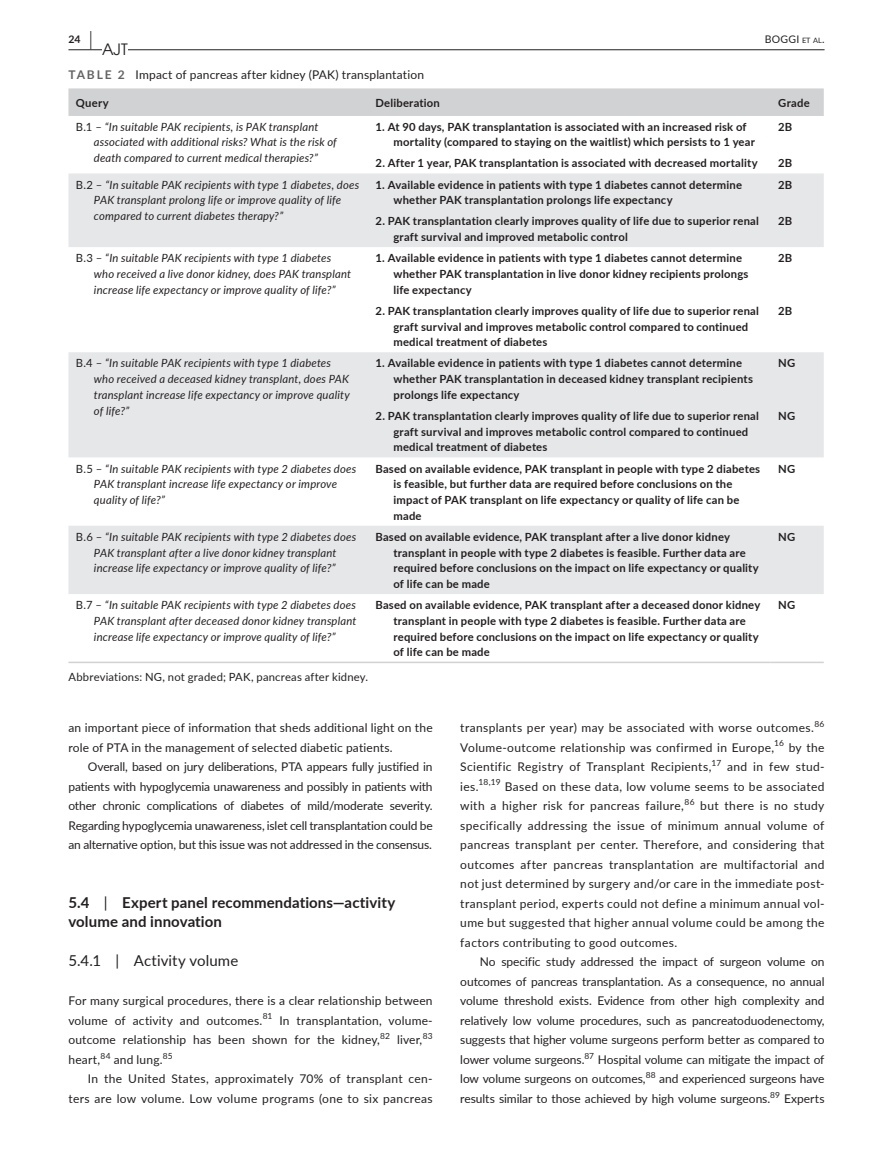
<style>
.page{position:relative;width:893px;height:1174px;background:#fff}
.page>*{position:absolute;margin:0;border:0;box-sizing:border-box;transform-origin:0 0}
.t1{font:15.6px "Avant Garde";color:#231f20}
.t2{font:700 15px/19.5px "Lato";letter-spacing:.01em;color:#231f20}
.t3{font:15px "Lato";letter-spacing:.005em;color:#231f20}
.t4{font:12px/19.5px "Lato";letter-spacing:.02em;color:#231f20;text-align:justify}
.t5{font:700 11.25px/15.8px "Lato";letter-spacing:.02em;color:#231f20}
.t6{font:italic 11.25px/15.8px "Lato";letter-spacing:.015em;color:#231f20}
.t7{font:11.25px "Lato";letter-spacing:.02em;color:#231f20}
.t8{font:10.5px "Lato";letter-spacing:.02em;color:#231f20}
.t9{font:700 10.5px "Lato";color:#231f20}
.t10{font:8.4px "Lato";letter-spacing:.01em;color:#231f20}
.s1{font-size:19.5px}
.s2{font-size:7.35px}
.s3{font-weight:700;color:#636366}
.s4{font-style:normal}
.s5{font-weight:400}
</style>
<div class="page">
<hr style="left:68px;top:49px;width:756px;height:1px;background:#231f20">
<div style="left:102px;top:41px;width:26px;height:17px;background:#fff"></div>
<div style="left:68px;top:88px;width:756px;height:28px;background:#d1d2d4"></div>
<svg style="left:68px;top:173px;width:756px;height:421px;fill:#e6e7e9"></svg>
<hr style="left:68px;top:661px;width:300px;height:2px;background:#d1d2d4">
<hr style="left:368px;top:661px;width:403px;height:2px;background:#d1d2d4">
<hr style="left:771px;top:661px;width:53px;height:2px;background:#d1d2d4">
<p class="t9" style="left:68px;top:31px;width:25px">24 <span class="s1">|</span></p>
<h1 class="t1" style="left:102px;top:40px;width:27px">AJT</h1>
<p class="t8" style="left:765px;top:31px;width:61px">BOGGI <span class="s2">et al</span>.</p>
<p class="t4" style="left:68px;top:64px;width:357px"><span class="s3">TABLE 2</span> Impact of pancreas after kidney (PAK) transplantation</p>
<p class="t5" style="left:76px;top:94px;width:34px">Query</p>
<p class="t5" style="left:375px;top:94px;width:66px">Deliberation</p>
<p class="t5" style="left:778px;top:94px;width:33px">Grade</p>
<p class="t6" style="left:94px;top:118px;width:244px;text-indent:-18px"><span class="s4">B.1 –</span> “In suitable PAK recipients, is PAK transplant associated with additional risks? What is the risk of death compared to current medical therapies?”</p>
<p class="t5" style="left:393px;top:118px;width:363px;text-indent:-18px">1. At 90 days, PAK transplantation is associated with an increased risk of mortality (compared to staying on the waitlist) which persists to 1 year</p>
<p class="t5" style="left:778px;top:118px;width:16px">2B</p>
<p class="t5" style="left:375px;top:155px;width:384px">2. After 1 year, PAK transplantation is associated with decreased mortality</p>
<p class="t5" style="left:778px;top:155px;width:16px">2B</p>
<p class="t6" style="left:94px;top:176px;width:267px;text-indent:-18px"><span class="s4">B.2 –</span> “In suitable PAK recipients with type 1 diabetes, does<br>PAK transplant prolong life or improve quality of life compared to current diabetes therapy?”</p>
<p class="t5" style="left:393px;top:176px;width:350px;text-indent:-18px">1. Available evidence in patients with type 1 diabetes cannot determine whether PAK transplantation prolongs life expectancy</p>
<p class="t5" style="left:778px;top:176px;width:16px">2B</p>
<p class="t5" style="left:393px;top:213px;width:367px;text-indent:-18px">2. PAK transplantation clearly improves quality of life due to superior renal graft survival and improved metabolic control</p>
<p class="t5" style="left:778px;top:213px;width:16px">2B</p>
<p class="t6" style="left:94px;top:250px;width:259px;text-indent:-18px"><span class="s4">B.3 –</span> “In suitable PAK recipients with type 1 diabetes who received a live donor kidney, does PAK transplant increase life expectancy or improve quality of life?”</p>
<p class="t5" style="left:393px;top:250px;width:357px;text-indent:-18px">1. Available evidence in patients with type 1 diabetes cannot determine whether PAK transplantation in live donor kidney recipients prolongs life expectancy</p>
<p class="t5" style="left:778px;top:250px;width:16px">2B</p>
<p class="t5" style="left:393px;top:302px;width:367px;text-indent:-18px">2. PAK transplantation clearly improves quality of life due to superior renal graft survival and improves metabolic control compared to continued medical treatment of diabetes</p>
<p class="t5" style="left:778px;top:302px;width:16px">2B</p>
<p class="t6" style="left:94px;top:355px;width:257px;text-indent:-18px"><span class="s4">B.4 –</span> “In suitable PAK recipients with type 1 diabetes who received a deceased kidney transplant, does PAK transplant increase life expectancy or improve quality of life?”</p>
<p class="t5" style="left:393px;top:355px;width:361px;text-indent:-18px">1. Available evidence in patients with type 1 diabetes cannot determine whether PAK transplantation in deceased kidney transplant recipients prolongs life expectancy</p>
<p class="t5" style="left:778px;top:355px;width:19px">NG</p>
<p class="t5" style="left:393px;top:407px;width:367px;text-indent:-18px">2. PAK transplantation clearly improves quality of life due to superior renal graft survival and improves metabolic control compared to continued medical treatment of diabetes</p>
<p class="t5" style="left:778px;top:407px;width:19px">NG</p>
<p class="t6" style="left:94px;top:460px;width:264px;text-indent:-18px"><span class="s4">B.5 –</span> “In suitable PAK recipients with type 2 diabetes does<br>PAK transplant increase life expectancy or improve quality of life?”</p>
<p class="t5" style="left:393px;top:460px;width:368px;text-indent:-18px">Based on available evidence, PAK transplant in people with type 2 diabetes is feasible, but further data are required before conclusions on the impact of PAK transplant on life expectancy or quality of life can be made</p>
<p class="t5" style="left:778px;top:460px;width:19px">NG</p>
<p class="t6" style="left:76px;top:528px;width:282px;text-align:center"><span class="s4">B.6 –</span> “In suitable PAK recipients with type 2 diabetes does<br>PAK transplant after a live donor kidney transplant increase life expectancy or improve quality of life?”</p>
<p class="t5" style="left:393px;top:528px;width:367px;text-indent:-18px">Based on available evidence, PAK transplant after a live donor kidney transplant in people with type 2 diabetes is feasible. Further data are required before conclusions on the impact on life expectancy or quality of life can be made</p>
<p class="t5" style="left:778px;top:528px;width:19px">NG</p>
<p class="t6" style="left:94px;top:597px;width:264px;text-align:justify;text-indent:-18px"><span class="s4">B.7 –</span> “In suitable PAK recipients with type 2 diabetes does PAK transplant after deceased donor kidney transplant increase life expectancy or improve quality of life?”</p>
<p class="t5" style="left:393px;top:596px;width:368px;text-indent:-18px">Based on available evidence, PAK transplant after a deceased donor kidney transplant in people with type 2 diabetes is feasible. Further data are required before conclusions on the impact on life expectancy or quality of life can be made</p>
<p class="t5" style="left:778px;top:596px;width:19px">NG</p>
<p class="t7" style="left:68px;top:669px;width:301px">Abbreviations: NG, not graded; PAK, pancreas after kidney.</p>
<p class="t4" style="left:68px;top:717px;width:366px">an important piece of information that sheds additional light on the role of PTA in the management of selected diabetic patients.</p>
<p class="t4" style="left:68px;top:756px;width:366px;text-indent:20px">Overall, based on jury deliberations, PTA appears fully justified in patients with hypoglycemia unawareness and possibly in patients with other chronic complications of diabetes of mild/moderate severity.<br>Regarding hypoglycemia unawareness, islet cell transplantation could be an alternative option, but this issue was not addressed in the consensus.</p>
<p class="t2" style="left:68px;top:892px;width:328px">5.4 <span class="s5">|</span> Expert panel recommendations—activity volume and innovation</p>
<p class="t3" style="left:68px;top:950px;width:171px">5.4.1 | Activity volume</p>
<p class="t4" style="left:68px;top:990px;width:366px">For many surgical procedures, there is a clear relationship between volume of activity and outcomes.<sup>81</sup> In transplantation, volume&shy;outcome relationship has been shown for the kidney,<sup>82</sup> liver,<sup>83 </sup>heart,<sup>84</sup> and lung.<sup>85</sup></p>
<p class="t4" style="left:68px;top:1068px;width:366px;text-align:right">In the United States, approximately 70% of transplant cen&shy;ters are low volume. Low volume programs (one to six pancreas</p>
<p class="t4" style="left:460px;top:717px;width:355px">transplants per year) may be associated with worse outcomes.</p>
<p class="t10" style="left:814px;top:718px;width:12px">86</p>
<p class="t4" style="left:460px;top:737px;width:315px">Volume-outcome relationship was confirmed in Europe,</p>
<p class="t10" style="left:774px;top:737px;width:11px">16</p>
<p class="t4" style="left:789px;top:737px;width:37px">by the</p>
<p class="t4" style="left:460px;top:756px;width:253px">Scientific Registry of Transplant Recipients,</p>
<p class="t10" style="left:711px;top:757px;width:11px">17</p>
<p class="t4" style="left:727px;top:756px;width:99px">and in few stud-</p>
<p class="t4" style="left:460px;top:776px;width:20px">ies.</p>
<p class="t10" style="left:479px;top:776px;width:23px">18,19</p>
<p class="t4" style="left:460px;top:776px;width:366px;text-indent:44px">Based on these data, low volume seems to be associated with a higher risk for pancreas failure,</p>
<p class="t10" style="left:684px;top:796px;width:12px">86</p>
<p class="t4" style="left:460px;top:795px;width:366px;text-indent:240px">but there is no study specifically addressing the issue of minimum annual volume of pancreas transplant per center. Therefore, and considering that outcomes after pancreas transplantation are multifactorial and not just determined by surgery and/or care in the immediate post&shy;transplant period, experts could not define a minimum annual vol&shy;ume but suggested that higher annual volume could be among the factors contributing to good outcomes.</p>
<p class="t4" style="left:460px;top:951px;width:366px;text-indent:20px">No specific study addressed the impact of surgeon volume on outcomes of pancreas transplantation. As a consequence, no annual volume threshold exists. Evidence from other high complexity and relatively low volume procedures, such as pancreatoduodenectomy, suggests that higher volume surgeons perform better as compared to lower volume surgeons.<sup>87</sup> Hospital volume can mitigate the impact of low volume surgeons on outcomes,<sup>88</sup> and experienced surgeons have results similar to those achieved by high volume surgeons.<sup>89</sup> Experts</p>
</div>
